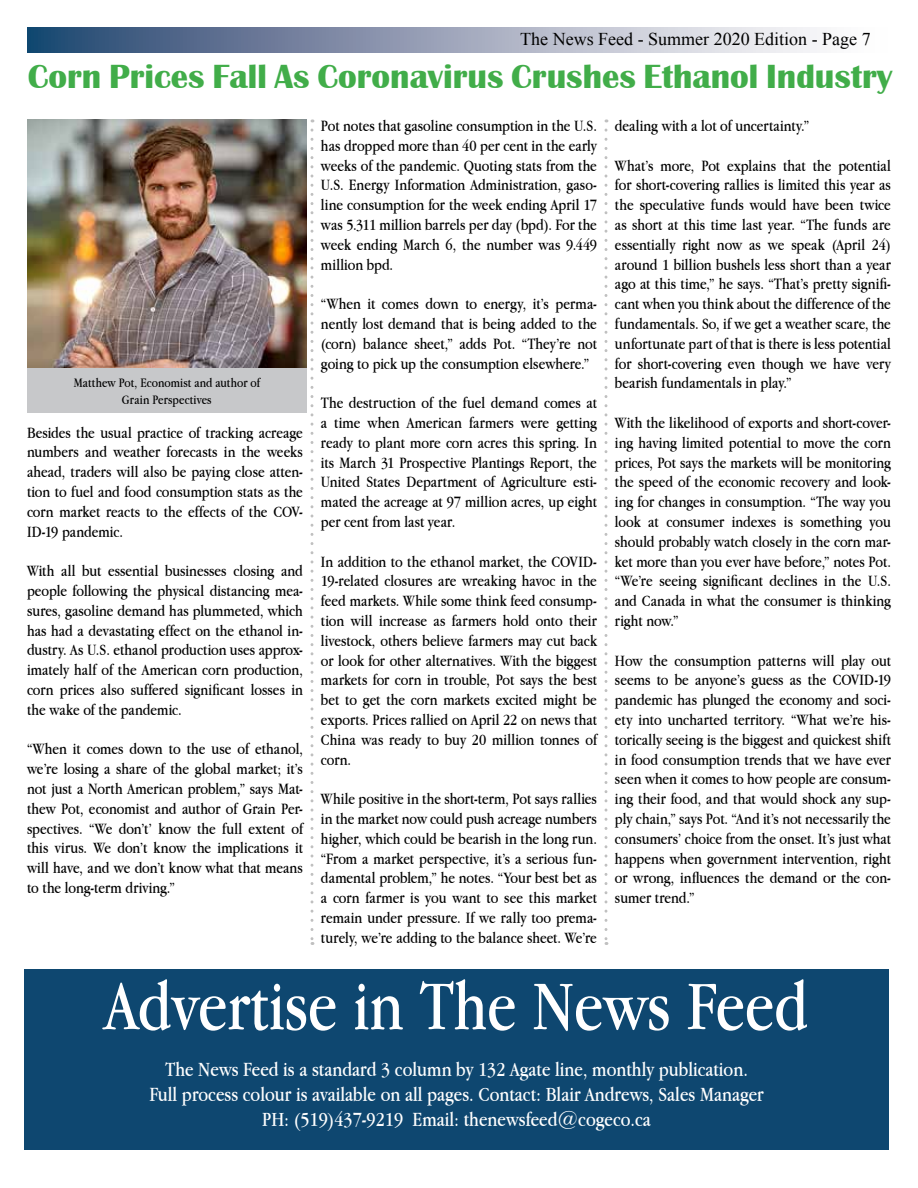
<style>
.page{position:relative;width:918px;height:1188px;background:#fff}
.page>*{position:absolute;margin:0;border:0;box-sizing:border-box;transform-origin:0 0}
.t1{font:72px "Apple Garamond";color:#fff}
.t2{font:700 34.5px "Britannic";color:#41ad49}
.t3{font:21px/25.2px "Apple Garamond";color:#fff;text-align:center}
.t4{font:18px "Times New Roman";color:#000}
.t5{font:16.5px/19.8px "Apple Garamond";color:#000;text-align:justify}
.t6{font:13.5px/16.2px "Apple Garamond";letter-spacing:.005em;color:#000;text-align:center}
</style>
<div class="page">
<svg style="left:27px;top:27px;width:790px;height:25px;background:#929eb4"></svg>
<img style="left:27px;top:119px;width:280px;height:249px">
<div style="left:27px;top:368px;width:280px;height:45px;background:#c7c8ca"></div>
<div style="left:25px;top:969px;width:864px;height:181px;background:#0e4770"></div>
<svg style="left:310px;top:130px;width:4px;height:815px"></svg>
<svg style="left:604px;top:130px;width:4px;height:815px"></svg>
<p class="t4" style="left:520px;top:27px;width:352px">The News Feed - Summer 2020 Edition - Page 7</p>
<h2 class="t2" style="left:28px;top:57px;width:866px">Corn Prices Fall As Coronavirus Crushes Ethanol Industry</h2>
<p class="t6" style="left:74px;top:375px;width:188px">Matthew Pot, Economist and author of<br>Grain Perspectives</p>
<p class="t5" style="left:27px;top:422px;width:278px">Besides the usual practice of tracking acreage numbers and weather forecasts in the weeks ahead, traders will also be paying close atten&shy;tion to fuel and food consumption stats as the corn market reacts to the effects of the COV-ID-19 pandemic.</p>
<p class="t5" style="left:27px;top:561px;width:278px">With all but essential businesses closing and people following the physical distancing mea&shy;sures, gasoline demand has plummeted, which has had a devastating effect on the ethanol in&shy;dustry. As U.S. ethanol production uses approx&shy;imately half of the American corn production, corn prices also suffered significant losses in the wake of the pandemic.</p>
<p class="t5" style="left:27px;top:739px;width:278px">“When it comes down to the use of ethanol, we’re losing a share of the global market; it’s not just a North American problem,” says Mat&shy;thew Pot, economist and author of Grain Per&shy;spectives. “We don’t’ know the full extent of this virus. We don’t know the implications it will have, and we don’t know what that means to the long-term driving.”</p>
<p class="t5" style="left:321px;top:115px;width:278px">Pot notes that gasoline consumption in the U.S. has dropped more than 40 per cent in the early weeks of the pandemic. Quoting stats from the U.S. Energy Information Administration, gaso&shy;line consumption for the week ending April 17 was 5.311 million barrels per day (bpd). For the week ending March 6, the number was 9.449 million bpd.</p>
<p class="t5" style="left:321px;top:294px;width:278px">“When it comes down to energy, it’s perma&shy;nently lost demand that is being added to the (corn) balance sheet,” adds Pot. “They’re not going to pick up the consumption elsewhere.”</p>
<p class="t5" style="left:321px;top:393px;width:278px">The destruction of the fuel demand comes at a time when American farmers were getting ready to plant more corn acres this spring. In its March 31 Prospective Plantings Report, the United States Department of Agriculture esti&shy;mated the acreage at 97 million acres, up eight per cent from last year.</p>
<p class="t5" style="left:321px;top:551px;width:278px">In addition to the ethanol market, the COVID-19-related closures are wreaking havoc in the feed markets. While some think feed consump&shy;tion will increase as farmers hold onto their livestock, others believe farmers may cut back or look for other alternatives. With the biggest markets for corn in trouble, Pot says the best bet to get the corn markets excited might be exports. Prices rallied on April 22 on news that China was ready to buy 20 million tonnes of corn.</p>
<p class="t5" style="left:321px;top:789px;width:278px">While positive in the short-term, Pot says rallies in the market now could push acreage numbers higher, which could be bearish in the long run. “From a market perspective, it’s a serious fun&shy;damental problem,” he notes. “Your best bet as a corn farmer is you want to see this market remain under pressure. If we rally too prema&shy;turely, we’re adding to the balance sheet. We’re</p>
<p class="t5" style="left:615px;top:115px;width:196px">dealing with a lot of uncertainty.”</p>
<p class="t5" style="left:615px;top:155px;width:278px">What’s more, Pot explains that the potential for short-covering rallies is limited this year as the speculative funds would have been twice as short at this time last year. “The funds are essentially right now as we speak (April 24) around 1 billion bushels less short than a year ago at this time,” he says. “That’s pretty signifi&shy;cant when you think about the difference of the fundamentals. So, if we get a weather scare, the unfortunate part of that is there is less potential for short-covering even though we have very bearish fundamentals in play.”</p>
<p class="t5" style="left:615px;top:412px;width:278px">With the likelihood of exports and short-cover&shy;ing having limited potential to move the corn prices, Pot says the markets will be monitoring the speed of the economic recovery and look&shy;ing for changes in consumption. “The way you look at consumer indexes is something you should probably watch closely in the corn mar&shy;ket more than you ever have before,” notes Pot. “We’re seeing significant declines in the U.S. and Canada in what the consumer is thinking right now.”</p>
<p class="t5" style="left:615px;top:650px;width:278px">How the consumption patterns will play out seems to be anyone’s guess as the COVID-19 pandemic has plunged the economy and soci&shy;ety into uncharted territory. “What we’re his&shy;torically seeing is the biggest and quickest shift in food consumption trends that we have ever seen when it comes to how people are consum&shy;ing their food, and that would shock any sup&shy;ply chain,” says Pot. “And it’s not necessarily the consumers’ choice from the onset. It’s just what happens when government intervention, right or wrong, influences the demand or the con&shy;sumer trend.”</p>
<h1 class="t1" style="left:105px;top:963px;width:705px">Advertise in The News Feed</h1>
<p class="t3" style="left:149px;top:1056px;width:616px">The News Feed is a standard 3 column by 132 Agate line, monthly publication.<br>Full process colour is available on all pages. Contact: Blair Andrews, Sales Manager<br>PH: (519)437-9219 Email: thenewsfeed@cogeco.ca</p>
</div>
